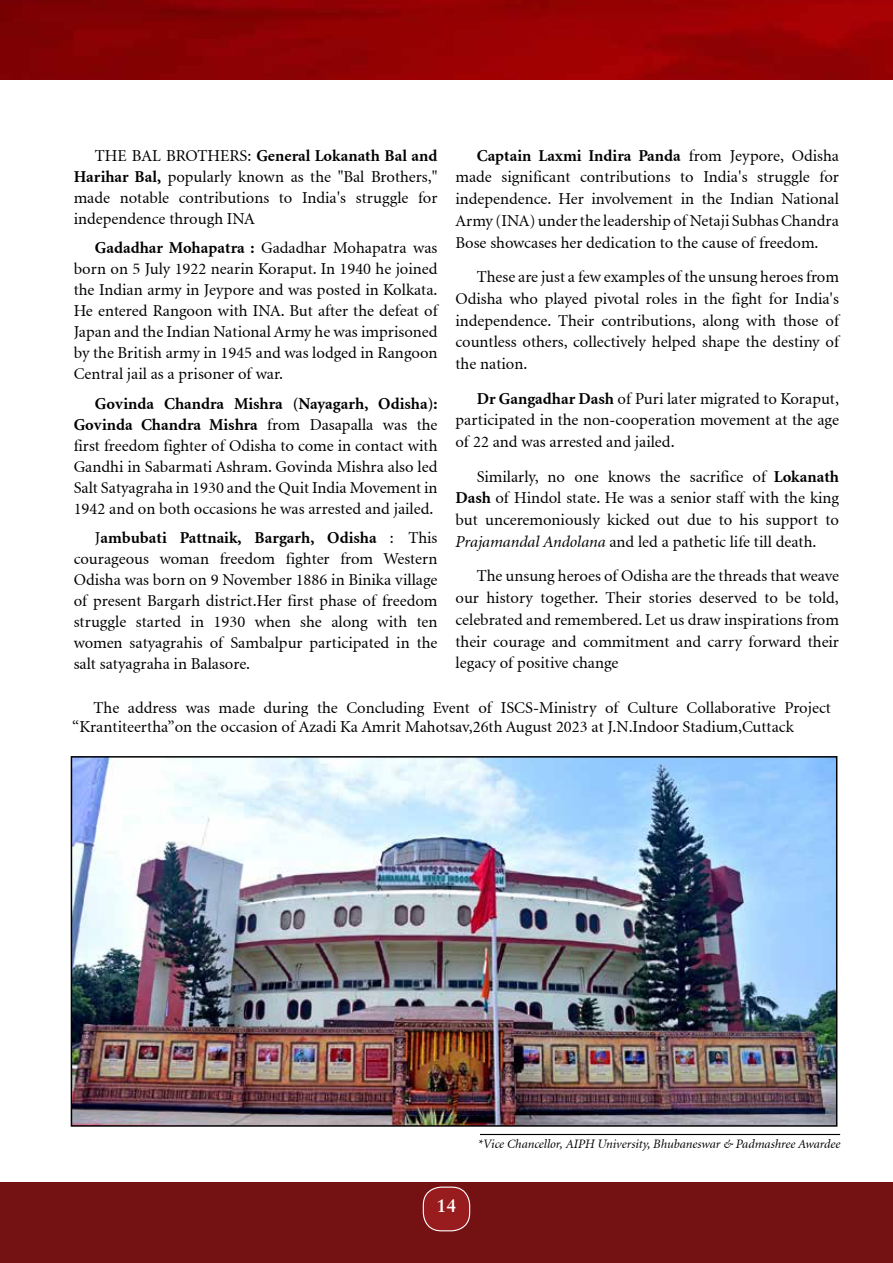
<style>
.page{position:relative;width:893px;height:1263px;background:#fff}
.page>*{position:absolute;margin:0;border:0;box-sizing:border-box;transform-origin:0 0}
.t1{font:700 18px "Sabon";color:#fff}
.t2{font:16.5px/21px "Adobe Corporate ID Minion";color:#000;text-align:justify}
.t3{font:italic 12.75px "Adobe Corporate ID Minion";color:#000}
.s1{font-weight:700}
.s2{font-style:italic}
</style>
<div class="page">
<div style="left:0;top:1183px;width:893px;height:80px;background:#741113"></div>
<div style="left:423px;top:1187px;width:47px;height:44px;background:#981b1e;border-radius:18px"></div>
<div style="left:423px;top:1186px;width:47px;height:45px;border:1px solid #fff;border-radius:18px"></div>
<img style="left:0;top:0;width:893px;height:79px">
<hr style="left:480px;top:1134px;width:360px;height:1px;background:#000">
<img style="left:74px;top:759px;width:760px;height:365px">
<div style="left:71px;top:756px;width:766px;height:371px;border:2px solid #000"></div>
<p class="t2" style="left:74px;top:145px;width:365px;text-indent:21px">THE BAL BROTHERS: <span class="s1">General Lokanath Bal and Harihar Bal,</span> popularly known as the "Bal Brothers," made notable contributions to India's struggle for independence through INA</p>
<p class="t2" style="left:74px;top:238px;width:365px;text-indent:21px"><span class="s1">Gadadhar Mohapatra :</span> Gadadhar Mohapatra was born on 5 July 1922 nearin Koraput. In 1940 he joined the Indian army in Jeypore and was posted in Kolkata.<br>He entered Rangoon with INA. But after the defeat of Japan and the Indian National Army he was imprisoned by the British army in 1945 and was lodged in Rangoon Central jail as a prisoner of war.</p>
<p class="t2" style="left:74px;top:393px;width:365px;text-indent:21px"><span class="s1">Govinda Chandra Mishra (Nayagarh, Odisha):<br>Govinda Chandra Mishra</span> from Dasapalla was the first freedom fighter of Odisha to come in contact with Gandhi in Sabarmati Ashram. Govinda Mishra also led Salt Satyagraha in 1930 and the Quit India Movement in 1942 and on both occasions he was arrested and jailed.</p>
<p class="t2" style="left:74px;top:528px;width:365px;text-indent:21px">J<span class="s1">ambubati Pattnaik, Bargarh, Odisha</span> : This courageous woman freedom fighter from Western Odisha was born on 9 November 1886 in Binika village of present Bargarh district.Her first phase of freedom struggle started in 1930 when she along with ten women satyagrahis of Sambalpur participated in the salt satyagraha in Balasore.</p>
<p class="t2" style="left:455px;top:145px;width:385px;line-height:21.8px;text-indent:21px"><span class="s1">Captain Laxmi Indira Panda</span> from Jeypore, Odisha made significant contributions to India's struggle for independence. Her involvement in the Indian National Army (INA) under the leadership of Netaji Subhas Chandra Bose showcases her dedication to the cause of freedom.</p>
<p class="t2" style="left:455px;top:267px;width:385px;line-height:21.8px;text-indent:21px">These are just a few examples of the unsung heroes from Odisha who played pivotal roles in the fight for India's independence. Their contributions, along with those of countless others, collectively helped shape the destiny of the nation.</p>
<p class="t2" style="left:455px;top:388px;width:385px;line-height:21.8px;text-indent:21px"><span class="s1">Dr Gangadhar Dash</span> of Puri later migrated to Koraput, participated in the non-cooperation movement at the age of 22 and was arrested and jailed.</p>
<p class="t2" style="left:455px;top:466px;width:385px;line-height:21.8px;text-indent:21px">Similarly, no one knows the sacrifice of <span class="s1">Lokanath Dash</span> of Hindol state. He was a senior staff with the king but unceremoniously kicked out due to his support to <span class="s2">Prajamandal Andolana</span> and led a pathetic life till death.</p>
<p class="t2" style="left:455px;top:566px;width:385px;line-height:21.8px;text-indent:21px">The unsung heroes of Odisha are the threads that weave our history together. Their stories deserved to be told, celebrated and remembered. Let us draw inspirations from their courage and commitment and carry forward their legacy of positive change</p>
<p class="t2" style="left:72px;top:698px;width:760px;line-height:19.8px;text-indent:21px">The address was made during the Concluding Event of ISCS-Ministry of Culture Collaborative Project “Krantiteertha”on the occasion of Azadi Ka Amrit Mahotsav,26th August 2023 at J.N.Indoor Stadium,Cuttack</p>
<p class="t1" style="left:436px;top:1194px;width:22px">14</p>
<p class="t3" style="left:478px;top:1137px;width:364px">*Vice Chancellor, AIPH University, Bhubaneswar &amp; Padmashree Awardee</p>
</div>
